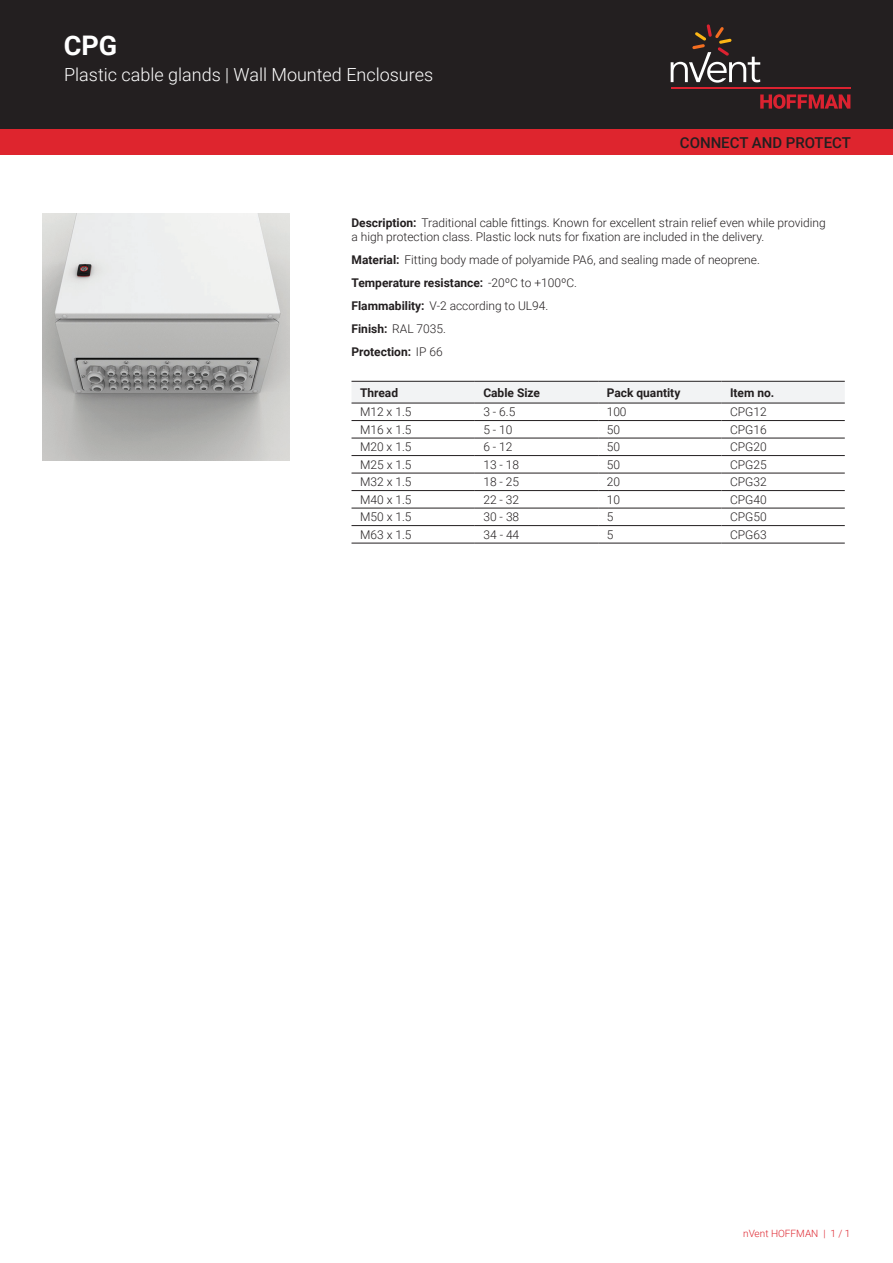
<style>
.page{position:relative;width:893px;height:1263px;background:#fff}
.page>*{position:absolute;margin:0;border:0;box-sizing:border-box;transform-origin:0 0}
.t1{font:700 27px "Roboto";color:#fff}
.t2{font:300 18px "Roboto";color:#fff}
.t3{font:500 15px "Roboto";color:#231f20}
.t4{font:300 12px/23px "Roboto";color:#231f20}
.t5{font:700 12px "Roboto";color:#231f20}
.t6{font:300 10.05px "Roboto";color:#de252e}
.s1{font-weight:700}
</style>
<div class="page">
<div style="left:0;top:0;width:893px;height:129px;background:#231f20"></div>
<svg style="left:760px;top:94px;width:90px;height:15px"></svg>
<hr style="left:671px;top:88px;width:179px;height:1px;background:#db2230">
<svg style="left:671px;top:24px;width:89px;height:59px"></svg>
<div style="left:0;top:129px;width:893px;height:26px;background:#de252e"></div>
<div style="left:351px;top:382px;width:494px;height:21px;background:#f2f3f4"></div>
<hr style="left:351px;top:381px;width:124px;height:1px;background:#231f20">
<hr style="left:475px;top:381px;width:123px;height:1px;background:#231f20">
<hr style="left:598px;top:381px;width:123px;height:1px;background:#231f20">
<hr style="left:721px;top:381px;width:124px;height:1px;background:#231f20">
<hr style="left:351px;top:420px;width:124px;height:1px;background:#231f20">
<hr style="left:475px;top:420px;width:123px;height:1px;background:#231f20">
<hr style="left:598px;top:420px;width:123px;height:1px;background:#231f20">
<hr style="left:721px;top:420px;width:124px;height:1px;background:#231f20">
<hr style="left:351px;top:438px;width:124px;height:1px;background:#231f20">
<hr style="left:475px;top:438px;width:123px;height:1px;background:#231f20">
<hr style="left:598px;top:438px;width:123px;height:1px;background:#231f20">
<hr style="left:721px;top:438px;width:124px;height:1px;background:#231f20">
<hr style="left:351px;top:455px;width:124px;height:1px;background:#231f20">
<hr style="left:475px;top:455px;width:123px;height:1px;background:#231f20">
<hr style="left:598px;top:455px;width:123px;height:1px;background:#231f20">
<hr style="left:721px;top:455px;width:124px;height:1px;background:#231f20">
<hr style="left:351px;top:473px;width:124px;height:1px;background:#231f20">
<hr style="left:475px;top:473px;width:123px;height:1px;background:#231f20">
<hr style="left:598px;top:473px;width:123px;height:1px;background:#231f20">
<hr style="left:721px;top:473px;width:124px;height:1px;background:#231f20">
<hr style="left:351px;top:490px;width:124px;height:1px;background:#231f20">
<hr style="left:475px;top:490px;width:123px;height:1px;background:#231f20">
<hr style="left:598px;top:490px;width:123px;height:1px;background:#231f20">
<hr style="left:721px;top:490px;width:124px;height:1px;background:#231f20">
<hr style="left:351px;top:508px;width:124px;height:1px;background:#231f20">
<hr style="left:475px;top:508px;width:123px;height:1px;background:#231f20">
<hr style="left:598px;top:508px;width:123px;height:1px;background:#231f20">
<hr style="left:721px;top:508px;width:124px;height:1px;background:#231f20">
<hr style="left:351px;top:525px;width:124px;height:1px;background:#231f20">
<hr style="left:475px;top:525px;width:123px;height:1px;background:#231f20">
<hr style="left:598px;top:525px;width:123px;height:1px;background:#231f20">
<hr style="left:721px;top:525px;width:124px;height:1px;background:#231f20">
<hr style="left:351px;top:543px;width:124px;height:1px;background:#231f20">
<hr style="left:475px;top:543px;width:123px;height:1px;background:#231f20">
<hr style="left:598px;top:543px;width:123px;height:1px;background:#231f20">
<hr style="left:721px;top:543px;width:124px;height:1px;background:#231f20">
<hr style="left:351px;top:403px;width:124px;height:1px;background:#231f20">
<hr style="left:475px;top:403px;width:123px;height:1px;background:#231f20">
<hr style="left:598px;top:403px;width:123px;height:1px;background:#231f20">
<hr style="left:721px;top:403px;width:124px;height:1px;background:#231f20">
<img style="left:43px;top:213px;width:246px;height:247px">
<h1 class="t1" style="left:64px;top:27px;width:55px">CPG</h1>
<h2 class="t2" style="left:64px;top:62px;width:370px">Plastic cable glands | Wall Mounted Enclosures</h2>
<p class="t3" style="left:680px;top:132px;width:173px">CONNECT AND PROTECT</p>
<p class="t4" style="left:351px;top:215px;width:476px;line-height:14.4px"><span class="s1">Description:</span> Traditional cable fittings. Known for excellent strain relief even while providing a high protection class. Plastic lock nuts for fixation are included in the delivery.</p>
<p class="t4" style="left:351px;top:248px;width:410px"><span class="s1">Material:</span> Fitting body made of polyamide PA6, and sealing made of neoprene.<br><span class="s1">Temperature resistance:</span> -20ºC to +100ºC.<br><span class="s1">Flammability:</span> V-2 according to UL94.<br><span class="s1">Finish:</span> RAL 7035.<br><span class="s1">Protection:</span> IP 66</p>
<p class="t5" style="left:360px;top:384px;width:40px">Thread</p>
<p class="t5" style="left:483px;top:384px;width:58px">Cable Size</p>
<p class="t5" style="left:607px;top:384px;width:75px">Pack quantity</p>
<p class="t5" style="left:730px;top:384px;width:46px">Item no.</p>
<p class="t4" style="left:360px;top:400px;width:53px">M12 x 1.5</p>
<p class="t4" style="left:483px;top:400px;width:34px">3 - 6.5</p>
<p class="t4" style="left:607px;top:400px;width:21px">100</p>
<p class="t4" style="left:730px;top:400px;width:38px">CPG12</p>
<p class="t4" style="left:360px;top:418px;width:53px">M16 x 1.5</p>
<p class="t4" style="left:483px;top:418px;width:31px">5 - 10</p>
<p class="t4" style="left:607px;top:418px;width:15px">50</p>
<p class="t4" style="left:730px;top:418px;width:38px">CPG16</p>
<p class="t4" style="left:360px;top:435px;width:53px">M20 x 1.5</p>
<p class="t4" style="left:483px;top:435px;width:31px">6 - 12</p>
<p class="t4" style="left:607px;top:435px;width:15px">50</p>
<p class="t4" style="left:730px;top:435px;width:38px">CPG20</p>
<p class="t4" style="left:360px;top:453px;width:53px">M25 x 1.5</p>
<p class="t4" style="left:483px;top:453px;width:37px">13 - 18</p>
<p class="t4" style="left:607px;top:453px;width:15px">50</p>
<p class="t4" style="left:730px;top:453px;width:38px">CPG25</p>
<p class="t4" style="left:360px;top:470px;width:53px">M32 x 1.5</p>
<p class="t4" style="left:483px;top:470px;width:37px">18 - 25</p>
<p class="t4" style="left:607px;top:470px;width:15px">20</p>
<p class="t4" style="left:730px;top:470px;width:38px">CPG32</p>
<p class="t4" style="left:360px;top:488px;width:53px">M40 x 1.5</p>
<p class="t4" style="left:483px;top:488px;width:37px">22 - 32</p>
<p class="t4" style="left:607px;top:488px;width:15px">10</p>
<p class="t4" style="left:730px;top:488px;width:38px">CPG40</p>
<p class="t4" style="left:360px;top:505px;width:53px">M50 x 1.5</p>
<p class="t4" style="left:483px;top:505px;width:37px">30 - 38</p>
<p class="t4" style="left:607px;top:505px;width:8px">5</p>
<p class="t4" style="left:730px;top:505px;width:38px">CPG50</p>
<p class="t4" style="left:360px;top:523px;width:53px">M63 x 1.5</p>
<p class="t4" style="left:483px;top:523px;width:37px">34 - 44</p>
<p class="t4" style="left:607px;top:523px;width:8px">5</p>
<p class="t4" style="left:730px;top:523px;width:38px">CPG63</p>
<p class="t6" style="left:743px;top:1226px;width:109px">nVent HOFFMAN | 1 / 1</p>
</div>
